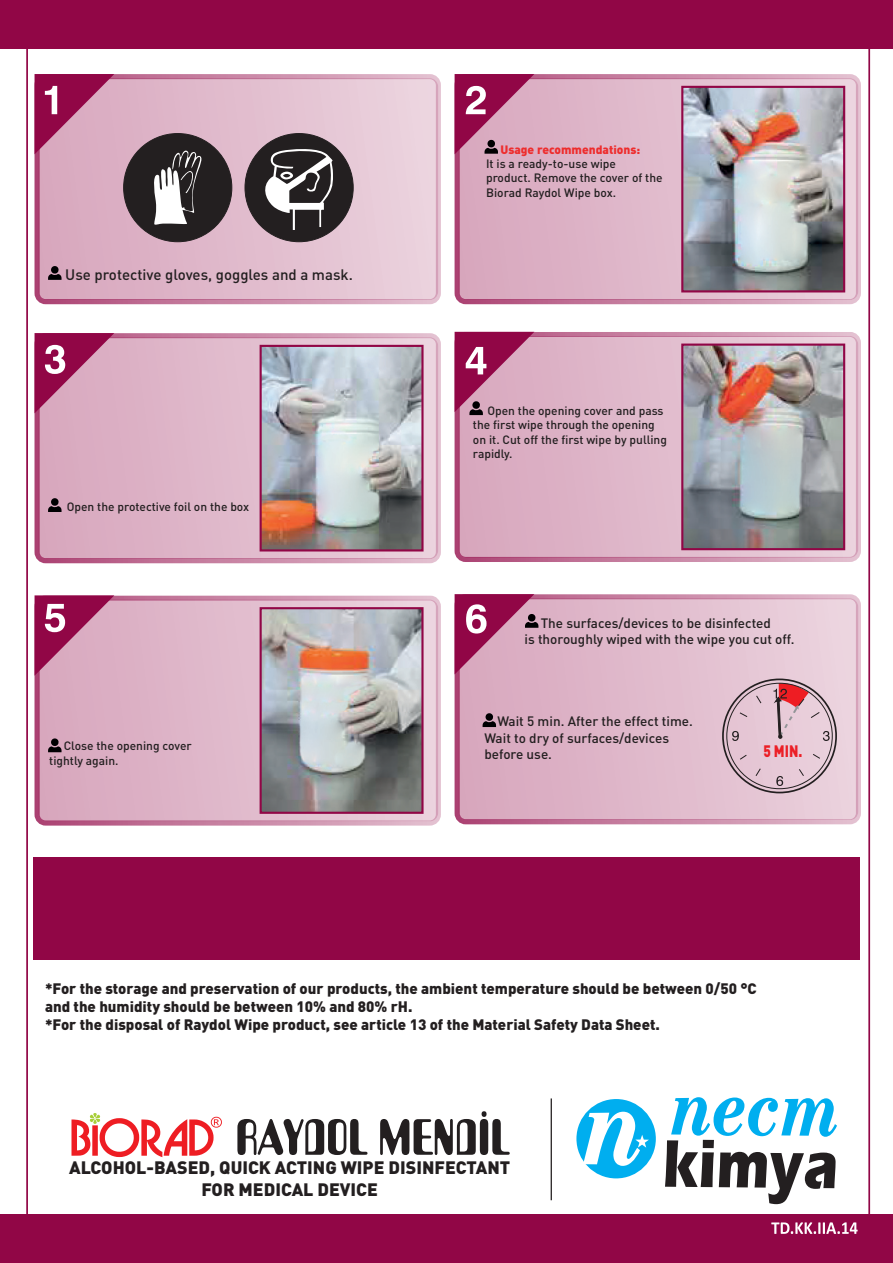
<style>
.page{position:relative;width:893px;height:1263px;background:#fff}
.page>*{position:absolute;margin:0;border:0;box-sizing:border-box;transform-origin:0 0}
.t1{font:900 17.85px/21.3px "DIN Pro";color:#231f20;text-align:center}
.t2{font:900 16.35px "DIN Pro";color:#ec1f26;scale:.82 1}
.t3{font:900 15px/18px "DIN Pro";color:#231f20}
.t4{font:500 15px "DIN Pro";color:#231f20}
.t5{font:500 13.5px/16.2px "DIN Pro";color:#231f20;text-align:center}
.t6{font:500 12px/14.4px "DIN Pro";color:#231f20}
.t7{font:900 12px "DIN Pro";color:#ee2d2d}
</style>
<div class="page">
<div style="left:0;top:0;width:893px;height:49px;background:#910646"></div>
<div style="left:0;top:1214px;width:893px;height:49px;background:#910646"></div>
<div style="left:35px;top:74px;width:406px;height:230px;border:5px solid #910646;border-radius:9px"></div>
<div style="left:39px;top:78px;width:399px;height:222px;background:linear-gradient(to right,#d6a4bb,#ebd3de);border-radius:8px"></div>
<div style="left:455px;top:74px;width:406px;height:230px;border:5px solid #910646;border-radius:9px"></div>
<svg style="left:459px;top:78px;width:399px;height:222px;background:#ddb3c6"></svg>
<div style="left:455px;top:332px;width:406px;height:230px;border:5px solid #910646;border-radius:9px"></div>
<div style="left:459px;top:336px;width:399px;height:222px;background:linear-gradient(to right,#d8a8be,#e7cad7);border-radius:8px"></div>
<div style="left:455px;top:594px;width:406px;height:230px;border:5px solid #910646;border-radius:9px"></div>
<div style="left:459px;top:598px;width:399px;height:222px;background:linear-gradient(to right,#d8a6bd,#e7cfda);border-radius:8px"></div>
<svg style="left:35px;top:74px;width:79px;height:80px;background:#b86088"></svg>
<div style="left:576px;top:1099px;width:80px;height:79px;background:#00aeef;border-radius:50%"></div>
<svg style="left:583px;top:1112px;width:66px;height:54px"></svg>
<svg style="left:665px;top:1097px;width:172px;height:107px"></svg>
<svg style="left:71px;top:1113px;width:151px;height:44px"></svg>
<svg style="left:237px;top:1111px;width:273px;height:44px"></svg>
<hr style="left:551px;top:1098px;width:1px;height:102px;background:#231f20">
<div style="left:33px;top:857px;width:827px;height:102px;background:#910646"></div>
<svg style="left:48px;top:266px;width:14px;height:14px"></svg>
<svg style="left:455px;top:74px;width:79px;height:80px;background:#b76289"></svg>
<svg style="left:455px;top:594px;width:83px;height:80px;background:#b9678d"></svg>
<svg style="left:455px;top:332px;width:79px;height:83px;background:#b7638a"></svg>
<div style="left:35px;top:333px;width:406px;height:230px;border:5px solid #910646;border-radius:9px"></div>
<svg style="left:39px;top:337px;width:399px;height:222px;background:#ddb3c6"></svg>
<svg style="left:35px;top:333px;width:79px;height:80px;background:#ba658c"></svg>
<svg style="left:48px;top:498px;width:14px;height:14px"></svg>
<div style="left:35px;top:595px;width:406px;height:231px;border:5px solid #910646;border-radius:9px"></div>
<div style="left:39px;top:600px;width:399px;height:221px;background:linear-gradient(to right,#d7a5bc,#ebd3de);border-radius:8px"></div>
<svg style="left:35px;top:595px;width:79px;height:81px;background:#bb668d"></svg>
<div style="left:245px;top:134px;width:108px;height:108px;background:#231f20;border-radius:50%"></div>
<div style="left:124px;top:134px;width:108px;height:108px;background:#231f20;border-radius:50%"></div>
<svg style="left:251px;top:138px;width:96px;height:102px"></svg>
<svg style="left:154px;top:150px;width:48px;height:75px"></svg>
<img style="left:263px;top:348px;width:158px;height:200px">
<img style="left:684px;top:89px;width:158px;height:200px">
<div style="left:681px;top:86px;width:164px;height:206px;border:2px solid #910646"></div>
<div style="left:260px;top:345px;width:164px;height:206px;border:2px solid #910646"></div>
<img style="left:684px;top:347px;width:158px;height:200px">
<div style="left:681px;top:344px;width:164px;height:206px;border:2px solid #910646"></div>
<img style="left:263px;top:610px;width:158px;height:201px">
<div style="left:260px;top:607px;width:164px;height:207px;border:2px solid #910646"></div>
<svg style="left:48px;top:738px;width:14px;height:14px"></svg>
<svg style="left:483px;top:713px;width:13px;height:14px"></svg>
<div style="left:722px;top:678px;width:115px;height:115px;border:2px solid #231f20;border-radius:50%"></div>
<svg style="left:776px;top:776px;width:7px;height:10px"></svg>
<svg style="left:732px;top:731px;width:7px;height:10px"></svg>
<svg style="left:755px;top:695px;width:7px;height:9px"></svg>
<svg style="left:739px;top:712px;width:9px;height:6px"></svg>
<svg style="left:739px;top:754px;width:9px;height:6px"></svg>
<svg style="left:755px;top:767px;width:6px;height:10px"></svg>
<svg style="left:798px;top:768px;width:7px;height:9px"></svg>
<svg style="left:812px;top:753px;width:9px;height:6px"></svg>
<svg style="left:772px;top:683px;width:58px;height:58px;background:#d3a4ae"></svg>
<svg style="left:771px;top:1222px;width:87px;height:12px"></svg>
<p class="t4" style="left:65px;top:265px;width:289px">Use protective gloves, goggles and a mask.</p>
<p class="t6" style="left:67px;top:499px;width:184px">Open the protective foil on the box</p>
<p class="t6" style="left:49px;top:738px;width:144px;text-indent:14px">Close the opening cover tightly again.</p>
<p class="t7" style="left:500px;top:141px;width:141px">Usage recommendations:</p>
<p class="t6" style="left:486px;top:156px;width:178px">It is a ready-to-use wipe product. Remove the cover of the<br>Biorad Raydol Wipe box.</p>
<p class="t6" style="left:473px;top:403px;width:196px;text-indent:14px">Open the opening cover and pass the first wipe through the opening on it. Cut off the first wipe by pulling rapidly.</p>
<p class="t5" style="left:524px;top:614px;width:271px">The surfaces/devices to be disinfected<br>is thoroughly wiped with the wipe you cut off.</p>
<p class="t5" style="left:484px;top:713px;width:210px;text-align:left;text-indent:13px">Wait 5 min. After the effect time.<br>Wait to dry of surfaces/devices before use.</p>
<h2 class="t2" style="left:763px;top:740px;width:49px">5 MIN.</h2>
<p class="t3" style="left:45px;top:979px;width:713px">*For the storage and preservation of our products, the ambient temperature should be between 0/50 °C and the humidity should be between 10% and 80% rH.<br>*For the disposal of Raydol Wipe product, see article 13 of the Material Safety Data Sheet.</p>
<h1 class="t1" style="left:69px;top:1156px;width:443px">ALCOHOL-BASED, QUICK ACTING WIPE DISINFECTANT<br>FOR MEDICAL DEVICE</h1>
</div>
